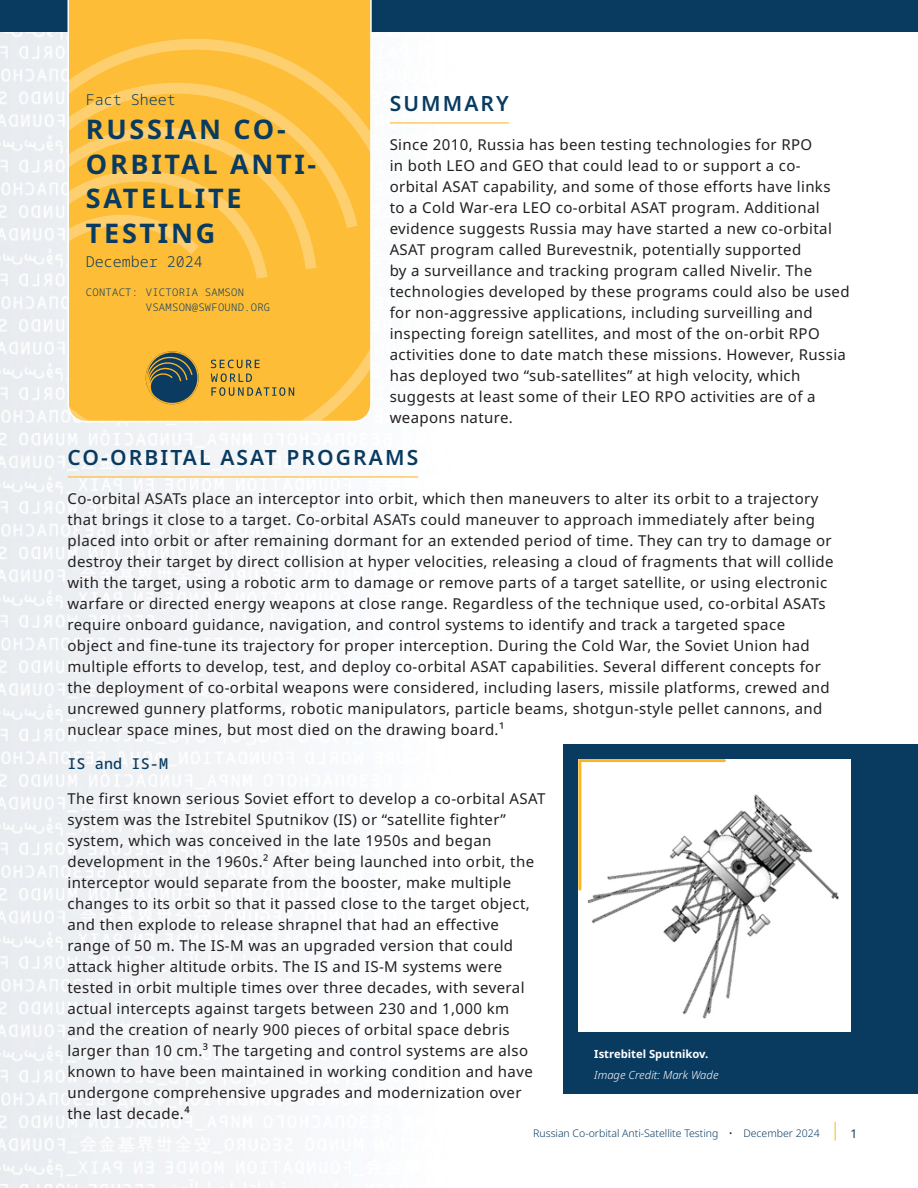
<style>
.page{position:relative;width:918px;height:1188px;background:#fff}
.page>*{position:absolute;margin:0;border:0;box-sizing:border-box;transform-origin:0 0}
.Heading{font:700 27px/34.5px "Noto Sans";letter-spacing:.1em;color:#093b61}
.H1__FIRST{font:600 21px "Noto Sans";letter-spacing:.1em;color:#093b61}
.Paragraph{font:15px/21px "Noto Sans";letter-spacing:.025em;color:#231f20}
.Title___Fact_Sheet{font:300 15px "Noto Sans Mono";color:#093b61}
.Subheading{font:500 15px "Noto Sans Mono";letter-spacing:.01em;color:#093b61}
.Heading-2{font:300 15px "Noto Sans Mono";color:#093b61}
.t1{font:12px "Noto Sans";color:#093b61}
.CAPTION__Figures{font:700 11.25px "Noto Sans";color:#fff}
.CAPTION__Figure__Source{font:italic 300 11.25px "Noto Sans";color:#fff}
.t2{font:300 10.5px "Noto Sans";color:#093b61}
.Title__Contact_Person{font:300 10.5px/15px "Noto Sans Mono";letter-spacing:.025em;color:#093b61}
</style>
<div class="page">
<img style="left:0;top:32px;width:836px;height:1156px">
<div style="left:0;top:0;width:918px;height:32px;background:#093b61"></div>
<svg style="left:835px;top:1122px;width:1px;height:19px"></svg>
<hr style="left:390px;top:122px;width:119px;height:1px;background:#fdb525">
<hr style="left:68px;top:476px;width:350px;height:1px;background:#fdb525">
<svg style="left:67px;top:0;width:305px;height:423px;background:#fdc042"></svg>
<svg style="left:146px;top:351px;width:55px;height:53px;background:#6e6e4c"></svg>
<svg style="left:211px;top:360px;width:83px;height:36px;background:#d9a93d"></svg>
<div style="left:563px;top:744px;width:355px;height:350px;background:#093b61"></div>
<img style="left:578px;top:759px;width:272px;height:272px">
<svg style="left:578px;top:759px;width:149px;height:133px;background:#f3f0ea"></svg>
<p class="Heading-2" style="left:86px;top:86px;width:91px">Fact Sheet</p>
<p class="Heading" style="left:86px;top:113px;width:232px">RUSSIAN CO-<br>ORBITAL ANTI-<br>SATELLITE<br>TESTING</p>
<p class="Title___Fact_Sheet" style="left:86px;top:249px;width:118px">December 2024</p>
<p class="Title__Contact_Person" style="left:146px;top:284px;width:126px;text-indent:-60px">CONTACT: VICTORIA SAMSON<br>VSAMSON@SWFOUND.ORG</p>
<p class="H1__FIRST" style="left:390px;top:89px;width:121px">SUMMARY</p>
<p class="Paragraph" style="left:390px;top:134px;width:461px">Since 2010, Russia has been testing technologies for RPO<br>in both LEO and GEO that could lead to or support a co&shy;orbital ASAT capability, and some of those efforts have links<br>to a Cold War-era LEO co-orbital ASAT program. Additional evidence suggests Russia may have started a new co-orbital ASAT program called Burevestnik, potentially supported<br>by a surveillance and tracking program called Nivelir. The technologies developed by these programs could also be used for non-aggressive applications, including surveilling and inspecting foreign satellites, and most of the on-orbit RPO activities done to date match these missions. However, Russia has deployed two “sub-satellites” at high velocity, which suggests at least some of their LEO RPO activities are of a weapons nature.</p>
<p class="H1__FIRST" style="left:68px;top:443px;width:352px">CO-ORBITAL ASAT PROGRAMS</p>
<p class="Paragraph" style="left:68px;top:488px;width:768px">Co-orbital ASATs place an interceptor into orbit, which then maneuvers to alter its orbit to a trajectory that brings it close to a target. Co-orbital ASATs could maneuver to approach immediately after being placed into orbit or after remaining dormant for an extended period of time. They can try to damage or destroy their target by direct collision at hyper velocities, releasing a cloud of fragments that will collide with the target, using a robotic arm to damage or remove parts of a target satellite, or using electronic warfare or directed energy weapons at close range. Regardless of the technique used, co-orbital ASATs require onboard guidance, navigation, and control systems to identify and track a targeted space object and fine-tune its trajectory for proper interception. During the Cold War, the Soviet Union had multiple efforts to develop, test, and deploy co-orbital ASAT capabilities. Several different concepts for the deployment of co-orbital weapons were considered, including lasers, missile platforms, crewed and uncrewed gunnery platforms, robotic manipulators, particle beams, shotgun-style pellet cannons, and nuclear space mines, but most died on the drawing board.¹</p>
<p class="Subheading" style="left:68px;top:751px;width:102px">IS and IS-M</p>
<p class="Paragraph" style="left:68px;top:788px;width:479px">The first known serious Soviet effort to develop a co-orbital ASAT system was the Istrebitel Sputnikov (IS) or “satellite fighter” system, which was conceived in the late 1950s and began development in the 1960s.² After being launched into orbit, the interceptor would separate from the booster, make multiple changes to its orbit so that it passed close to the target object, and then explode to release shrapnel that had an effective range of 50 m. The IS-M was an upgraded version that could attack higher altitude orbits. The IS and IS-M systems were tested in orbit multiple times over three decades, with several actual intercepts against targets between 230 and 1,000 km<br>and the creation of nearly 900 pieces of orbital space debris larger than 10 cm.³ The targeting and control systems are also known to have been maintained in working condition and have undergone comprehensive upgrades and modernization over the last decade.⁴</p>
<p class="CAPTION__Figures" style="left:594px;top:1046px;width:116px">Istrebitel Sputnikov.</p>
<p class="CAPTION__Figure__Source" style="left:594px;top:1066px;width:126px">Image Credit: Mark Wade</p>
<p class="t2" style="left:533px;top:1126px;width:288px">Russian Co-orbital Anti-Satellite Testing • December 2024</p>
<p class="t1" style="left:850px;top:1125px;width:8px">1</p>
</div>
